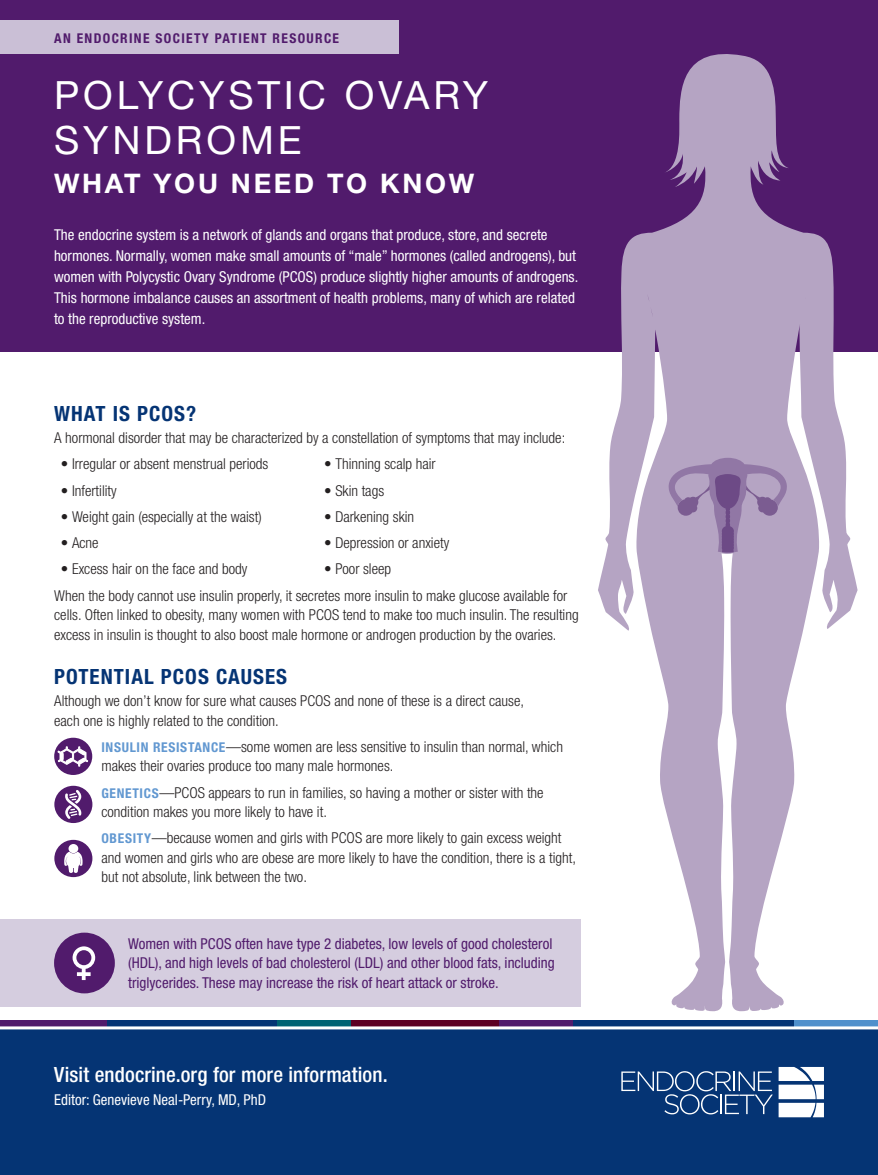
<style>
.page{position:relative;width:878px;height:1175px;background:#fff}
.page>*{position:absolute;margin:0;border:0;box-sizing:border-box;transform-origin:0 0}
.Main_Header{font:39px/45px "Helvetica Neue LT Std";letter-spacing:.1em;color:#fff}
.Main_Header__What_yo{font:700 27px "Helvetica Neue LT Std";letter-spacing:.1em;color:#fff}
.Footer_Title{font:500 condensed 21px "Helvetica Neue LT Std";letter-spacing:.005em;color:#fff}
.Subheader{font:700 condensed 21px "Helvetica Neue LT Std";letter-spacing:.05em;color:#053474}
.text{font:300 condensed 15px/19.5px "Helvetica Neue LT Std";color:#231f20}
.Intro_Paragraph{font:condensed 15px/21px "Helvetica Neue LT Std";color:#fff}
.text-2{font:condensed 15px/19.5px "Helvetica Neue LT Std";color:#511b6c}
.Footer_editor_text{font:condensed 15px "Helvetica Neue LT Std";color:#fff}
.An_Endocrine_Society{font:700 condensed 13.5px "Helvetica Neue LT Std";letter-spacing:.1em;color:#511b6c}
.s1{font-weight:700;font-size:13.5px;color:#6298d1}
</style>
<div class="page">
<div style="left:0;top:0;width:878px;height:351px;background:#511b6c"></div>
<div style="left:0;top:1029px;width:878px;height:145px;background:#053474"></div>
<div style="left:0;top:1019px;width:107px;height:7px;background:#511b6c"></div>
<div style="left:351px;top:1019px;width:148px;height:7px;background:#5d0023"></div>
<div style="left:107px;top:1019px;width:170px;height:7px;background:#053474"></div>
<div style="left:277px;top:1019px;width:74px;height:7px;background:#006372"></div>
<div style="left:499px;top:1019px;width:74px;height:7px;background:#511b6c"></div>
<div style="left:573px;top:1019px;width:221px;height:7px;background:#053474"></div>
<div style="left:794px;top:1019px;width:84px;height:7px;background:#5090cc"></div>
<svg style="left:621px;top:1071px;width:151px;height:43px"></svg>
<svg style="left:778px;top:1066px;width:46px;height:51px"></svg>
<div style="left:0;top:20px;width:398px;height:34px;background:#cabfd6"></div>
<svg style="left:598px;top:54px;width:259px;height:957px;fill:#b5a4c3"></svg>
<svg style="left:668px;top:458px;width:119px;height:96px"></svg>
<div style="left:54px;top:737px;width:38px;height:38px;background:#511b6c;border-radius:50%"></div>
<svg style="left:57px;top:746px;width:31px;height:20px"></svg>
<div style="left:54px;top:785px;width:38px;height:38px;background:#511b6c;border-radius:50%"></div>
<svg style="left:65px;top:790px;width:16px;height:29px"></svg>
<div style="left:54px;top:839px;width:38px;height:38px;background:#511b6c;border-radius:50%"></div>
<svg style="left:64px;top:851px;width:19px;height:22px"></svg>
<div style="left:68px;top:844px;width:10px;height:9px;background:#fff;border-radius:50%"></div>
<div style="left:0;top:918px;width:580px;height:88px;background:#d5cddf"></div>
<div style="left:54px;top:932px;width:61px;height:61px;background:#511b6c;border-radius:50%"></div>
<svg style="left:73px;top:946px;width:22px;height:34px"></svg>
<p class="An_Endocrine_Society" style="left:54px;top:30px;width:286px">AN ENDOCRINE SOCIETY PATIENT RESOURCE</p>
<p class="Main_Header" style="left:54px;top:72px;width:435px">POLYCYSTIC OVARY<br>SYNDROME</p>
<p class="Main_Header__What_yo" style="left:54px;top:167px;width:422px">WHAT YOU NEED TO KNOW</p>
<p class="Intro_Paragraph" style="left:54px;top:224px;width:526px">The endocrine system is a network of glands and organs that produce, store, and secrete hormones. Normally, women make small amounts of “male” hormones (called androgens), but women with Polycystic Ovary Syndrome (PCOS) produce slightly higher amounts of androgens.<br>This hormone imbalance causes an assortment of health problems, many of which are related to the reproductive system.</p>
<p class="Subheader" style="left:54px;top:401px;width:144px">WHAT IS PCOS?</p>
<p class="text" style="left:54px;top:428px;width:512px">A hormonal disorder that may be characterized by a constellation of symptoms that may include:</p>
<p class="text" style="left:61px;top:454px;width:209px">• Irregular or absent menstrual periods</p>
<p class="text" style="left:61px;top:480px;width:57px">• Infertility</p>
<p class="text" style="left:61px;top:506px;width:202px">• Weight gain (especially at the waist)</p>
<p class="text" style="left:61px;top:533px;width:39px">• Acne</p>
<p class="text" style="left:61px;top:559px;width:188px">• Excess hair on the face and body</p>
<p class="text" style="left:324px;top:454px;width:113px">• Thinning scalp hair</p>
<p class="text" style="left:324px;top:480px;width:61px">• Skin tags</p>
<p class="text" style="left:324px;top:506px;width:91px">• Darkening skin</p>
<p class="text" style="left:324px;top:533px;width:126px">• Depression or anxiety</p>
<p class="text" style="left:324px;top:559px;width:68px">• Poor sleep</p>
<p class="text" style="left:54px;top:585px;width:526px">When the body cannot use insulin properly, it secretes more insulin to make glucose available for cells. Often linked to obesity, many women with PCOS tend to make too much insulin. The resulting excess in insulin is thought to also boost male hormone or androgen production by the ovaries.</p>
<p class="Subheader" style="left:54px;top:663px;width:234px">POTENTIAL PCOS CAUSES</p>
<p class="text" style="left:54px;top:691px;width:471px">Although we don’t know for sure what causes PCOS and none of these is a direct cause, each one is highly related to the condition.</p>
<p class="text" style="left:101px;top:736px;width:463px"><span class="s1">INSULIN RESISTANCE</span>—some women are less sensitive to insulin than normal, which makes their ovaries produce too many male hormones.</p>
<p class="text" style="left:101px;top:782px;width:443px"><span class="s1">GENETICS</span>—PCOS appears to run in families, so having a mother or sister with the condition makes you more likely to have it.</p>
<p class="text" style="left:101px;top:828px;width:476px"><span class="s1">OBESITY</span>—because women and girls with PCOS are more likely to gain excess weight and women and girls who are obese are more likely to have the condition, there is a tight, but not absolute, link between the two.</p>
<p class="text-2" style="left:128px;top:933px;width:428px">Women with PCOS often have type 2 diabetes, low levels of good cholesterol (HDL), and high levels of bad cholesterol (LDL) and other blood fats, including triglycerides. These may increase the risk of heart attack or stroke.</p>
<p class="Footer_Title" style="left:54px;top:1062px;width:335px">Visit endocrine.org for more information.</p>
<p class="Footer_editor_text" style="left:54px;top:1090px;width:213px">Editor: Genevieve Neal-Perry, MD, PhD</p>
</div>
